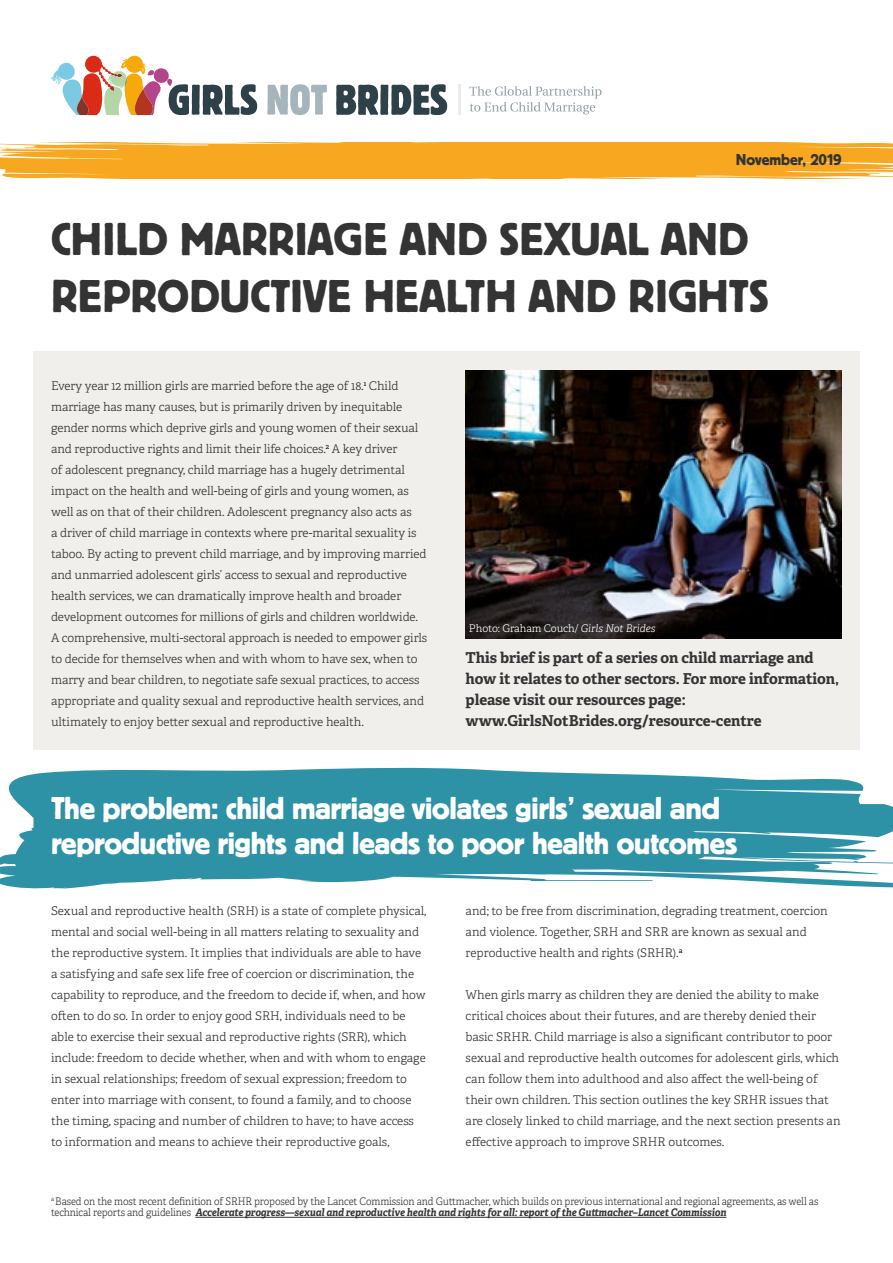
<style>
.page{position:relative;width:893px;height:1263px;background:#fff}
.page>*{position:absolute;margin:0;border:0;box-sizing:border-box;transform-origin:0 0}
.t1{font:48px/57.6px "Platz";color:#343434}
.t2{font:33px/34.5px "Platz";letter-spacing:-.01em;color:#fff}
.t3{font:16.5px "Platz";color:#343434}
.t4{font:700 15px/21px "Adelle";letter-spacing:-.005em;color:#343434}
.t5{font:300 12px/21px "Adelle";letter-spacing:-.005em;color:#343434}
.t6{font:300 10.5px/11.6px "Adelle";letter-spacing:-.01em;color:#343434;scale:.93 1}
.t7{font:300 10.5px "Adelle";letter-spacing:-.005em;color:#fff}
.s1{font-style:italic}
.s2{font-weight:700;font-style:italic}
</style>
<div class="page">
<svg style="left:470px;top:86px;width:131px;height:28px"></svg>
<hr style="left:458px;top:84px;width:2px;height:30px;background:#e9ebee">
<svg style="left:267px;top:84px;width:60px;height:31px"></svg>
<svg style="left:336px;top:84px;width:111px;height:31px"></svg>
<svg style="left:51px;top:55px;width:206px;height:60px"></svg>
<div style="left:33px;top:351px;width:827px;height:398px;background:#f0efec"></div>
<svg style="left:0;top:767px;width:893px;height:122px;fill:#2e92a6"></svg>
<img style="left:465px;top:370px;width:377px;height:269px">
<hr style="left:195px;top:1217px;width:531px;height:1px;background:#343434">
<svg style="left:0;top:142px;width:893px;height:37px"></svg>
<h3 class="t3" style="left:736px;top:151px;width:107px">November, 2019</h3>
<h1 class="t1" style="left:51px;top:210px;width:719px">CHILD MARRIAGE AND SEXUAL AND<br>REPRODUCTIVE HEALTH AND RIGHTS</h1>
<p class="t5" style="left:51px;top:375px;width:378px">Every year 12 million girls are married before the age of 18.<sup>1</sup> Child marriage has many causes, but is primarily driven by inequitable gender norms which deprive girls and young women of their sexual and reproductive rights and limit their life choices.<sup>2</sup> A key driver<br>of adolescent pregnancy, child marriage has a hugely detrimental impact on the health and well-being of girls and young women, as well as on that of their children. Adolescent pregnancy also acts as<br>a driver of child marriage in contexts where pre-marital sexuality is taboo. By acting to prevent child marriage, and by improving married and unmarried adolescent girls’ access to sexual and reproductive health services, we can dramatically improve health and broader development outcomes for millions of girls and children worldwide.<br>A comprehensive, multi-sectoral approach is needed to empower girls to decide for themselves when and with whom to have sex, when to marry and bear children, to negotiate safe sexual practices, to access appropriate and quality sexual and reproductive health services, and ultimately to enjoy better sexual and reproductive health.</p>
<p class="t7" style="left:469px;top:622px;width:188px">Photo: Graham Couch/ <span class="s1">Girls Not Brides</span></p>
<p class="t4" style="left:466px;top:647px;width:375px">This brief is part of a series on child marriage and how it relates to other sectors. For more information, please visit our resources page: www.GirlsNotBrides.org/resource-centre</p>
<h2 class="t2" style="left:51px;top:791px;width:688px">The problem: child marriage violates girls’ sexual and reproductive rights and leads to poor health outcomes</h2>
<p class="t5" style="left:51px;top:900px;width:377px">Sexual and reproductive health (SRH) is a state of complete physical, mental and social well-being in all matters relating to sexuality and the reproductive system. It implies that individuals are able to have a satisfying and safe sex life free of coercion or discrimination, the capability to reproduce, and the freedom to decide if, when, and how often to do so. In order to enjoy good SRH, individuals need to be able to exercise their sexual and reproductive rights (SRR), which include: freedom to decide whether, when and with whom to engage in sexual relationships; freedom of sexual expression; freedom to enter into marriage with consent, to found a family, and to choose the timing, spacing and number of children to have; to have access to information and means to achieve their reproductive goals,</p>
<p class="t5" style="left:466px;top:900px;width:364px">and; to be free from discrimination, degrading treatment, coercion and violence. Together, SRH and SRR are known as sexual and reproductive health and rights (SRHR).<sup>a</sup></p>
<p class="t5" style="left:466px;top:984px;width:376px">When girls marry as children they are denied the ability to make critical choices about their futures, and are thereby denied their basic SRHR. Child marriage is also a significant contributor to poor sexual and reproductive health outcomes for adolescent girls, which can follow them into adulthood and also affect the well-being of their own children. This section outlines the key SRHR issues that are closely linked to child marriage, and the next section presents an effective approach to improve SRHR outcomes.</p>
<p class="t6" style="left:51px;top:1195px;width:827px"><sup>a</sup> Based on the most recent definition of SRHR proposed by the Lancet Commission and Guttmacher, which builds on previous international and regional agreements, as well as technical reports and guidelines <span class="s2">Accelerate progress—sexual and reproductive health and rights for all: report of the Guttmacher–Lancet Commission</span></p>
</div>
